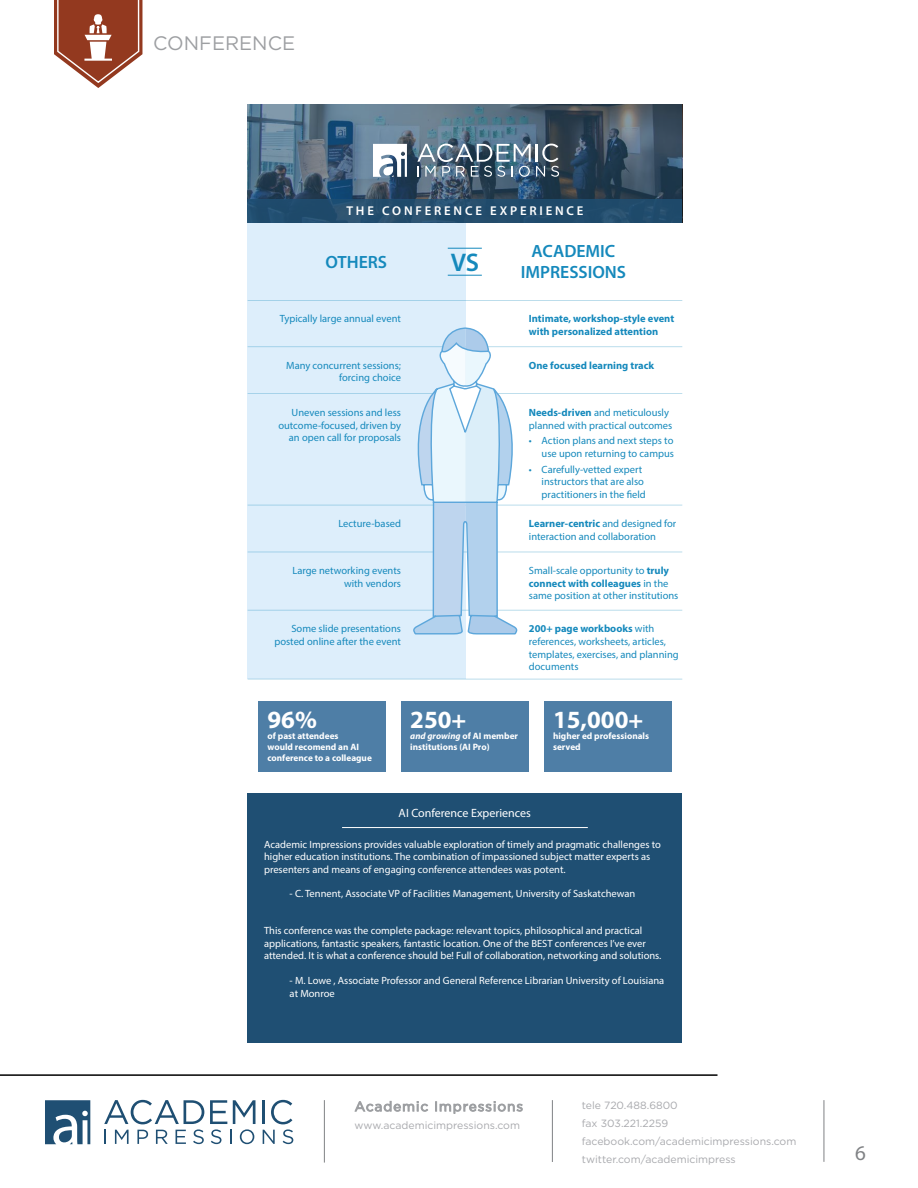
<style>
.page{position:relative;width:918px;height:1188px;background:#fff}
.page>*{position:absolute;margin:0;border:0;box-sizing:border-box;transform-origin:0 0}
.t1{font:600 25.5px "Myriad Pro";color:#1589bc}
.t2{font:700 24.9px "Myriad Pro";color:#fff}
.t3{font:21px "Myriad Pro";color:#808285}
.t4{font:19.5px "Gotham HTF";color:#9d9fa2}
.t5{font:600 17.7px "Myriad Pro";color:#1589bc}
.t6{font:600 12.75px "Myriad Pro";letter-spacing:.22em;color:#fff}
.t7{font:12px "Myriad Pro";color:#fff}
.t8{font:10.5px/12.6px "Myriad Pro";color:#1589bc}
.t9{font:10.5px/12.6px "Myriad Pro";color:#fff}
.t10{font:10.5px/18px "Gotham HTF";color:#a8a9ad}
.t11{font:700 10.5px/12.6px "Myriad Pro";color:#1589bc}
.t12{font:700 9.3px/11.1px "Myriad Pro";color:#fff}
.s1{font-weight:700}
.s2{font-style:italic}
</style>
<div class="page">
<hr style="left:0;top:1074px;width:718px;height:2px;background:#000">
<hr style="left:262px;top:1100px;width:3px;height:24px;background:#1f4f73">
<svg style="left:104px;top:1100px;width:100px;height:44px"></svg>
<svg style="left:210px;top:1100px;width:45px;height:44px"></svg>
<svg style="left:263px;top:1100px;width:30px;height:44px"></svg>
<svg style="left:45px;top:1100px;width:45px;height:44px"></svg>
<hr style="left:324px;top:1100px;width:1px;height:63px;background:#808285">
<hr style="left:824px;top:1100px;width:1px;height:62px;background:#808285">
<hr style="left:552px;top:1100px;width:1px;height:62px;background:#808285">
<svg style="left:354px;top:1101px;width:74px;height:11px"></svg>
<svg style="left:435px;top:1101px;width:88px;height:13px"></svg>
<svg style="left:54px;top:0;width:88px;height:88px"></svg>
<div style="left:248px;top:793px;width:434px;height:249px;background:#1f4f73"></div>
<div style="left:248px;top:220px;width:218px;height:459px;background:#ddeefb"></div>
<hr style="left:248px;top:300px;width:434px;height:1px;background:#1589bc">
<hr style="left:248px;top:346px;width:434px;height:1px;background:#1589bc">
<hr style="left:248px;top:393px;width:434px;height:1px;background:#1589bc">
<hr style="left:248px;top:505px;width:434px;height:1px;background:#1589bc">
<hr style="left:248px;top:552px;width:434px;height:1px;background:#1589bc">
<hr style="left:248px;top:610px;width:434px;height:1px;background:#1589bc">
<hr style="left:248px;top:679px;width:434px;height:1px;background:#1589bc">
<svg style="left:248px;top:104px;width:434px;height:95px;background:#476074"></svg>
<div style="left:248px;top:199px;width:434px;height:24px;background:linear-gradient(to right,#244e6f,#214c6c)"></div>
<svg style="left:417px;top:144px;width:142px;height:33px;background:#6b8091"></svg>
<svg style="left:373px;top:144px;width:34px;height:33px"></svg>
<hr style="left:342px;top:827px;width:246px;height:1px;background:#fff">
<hr style="left:448px;top:275px;width:34px;height:1px;background:#1589bc">
<hr style="left:448px;top:248px;width:34px;height:1px;background:#1589bc">
<div style="left:258px;top:701px;width:128px;height:71px;background:#4e7ea6"></div>
<div style="left:401px;top:701px;width:128px;height:71px;background:#4e7ea6"></div>
<div style="left:544px;top:701px;width:128px;height:71px;background:#4e7ea6"></div>
<svg style="left:409px;top:327px;width:113px;height:308px"></svg>
<h3 class="t4" style="left:153px;top:33px;width:143px">CONFERENCE</h3>
<p class="t6" style="left:346px;top:203px;width:239px">THE CONFERENCE EXPERIENCE</p>
<p class="t1" style="left:451px;top:246px;width:30px">VS</p>
<p class="t5" style="left:532px;top:240px;width:85px">ACADEMIC</p>
<p class="t5" style="left:521px;top:261px;width:107px">IMPRESSIONS</p>
<p class="t5" style="left:325px;top:251px;width:63px">OTHERS</p>
<p class="t8" style="left:280px;top:312px;width:123px">Typically large annual event</p>
<p class="t8" style="left:286px;top:359px;width:116px">Many concurrent sessions;</p>
<p class="t11" style="left:529px;top:358px;width:127px">One focused learning track</p>
<p class="t8" style="left:339px;top:371px;width:63px">forcing choice</p>
<p class="t8" style="left:529px;top:406px;width:145px"><span class="s1">Needs-driven</span> and meticulously planned with practical outcomes</p>
<p class="t8" style="left:529px;top:434px;width:147px;text-align:right">• Action plans and next steps to use upon returning to campus</p>
<p class="t8" style="left:542px;top:463px;width:106px;text-indent:-13px">• Carefully-vetted expert instructors that are also practitioners in the field</p>
<p class="t11" style="left:529px;top:312px;width:147px">Intimate, workshop-style event with personalized attention</p>
<p class="t8" style="left:292px;top:406px;width:111px">Uneven sessions and less</p>
<p class="t8" style="left:278px;top:419px;width:124px">outcome-focused, driven by</p>
<p class="t8" style="left:289px;top:431px;width:114px">an open call for proposals</p>
<p class="t8" style="left:338px;top:517px;width:64px">Lecture-based</p>
<p class="t8" style="left:529px;top:517px;width:149px"><span class="s1">Learner-centric</span> and designed for interaction and collaboration</p>
<p class="t8" style="left:292px;top:564px;width:110px">Large networking events</p>
<p class="t8" style="left:344px;top:577px;width:59px">with vendors</p>
<p class="t8" style="left:529px;top:564px;width:151px">Small-scale opportunity to <span class="s1">truly connect with colleagues</span> in the same position at other institutions</p>
<p class="t8" style="left:291px;top:622px;width:111px">Some slide presentations</p>
<p class="t8" style="left:274px;top:635px;width:128px">posted online after the event</p>
<p class="t8" style="left:529px;top:622px;width:151px"><span class="s1">200+ page workbooks</span> with references, worksheets, articles, templates, exercises, and planning documents</p>
<p class="t2" style="left:267px;top:704px;width:51px">96%</p>
<p class="t12" style="left:267px;top:730px;width:106px">of past attendees<br>would recomend an AI conference to a colleague</p>
<p class="t2" style="left:410px;top:704px;width:58px">250+</p>
<p class="t12" style="left:410px;top:730px;width:109px"><span class="s2">and growing</span> of AI member institutions (AI Pro)</p>
<p class="t2" style="left:553px;top:704px;width:92px">15,000+</p>
<p class="t12" style="left:553px;top:730px;width:98px">higher ed professionals served</p>
<p class="t7" style="left:399px;top:806px;width:134px">AI Conference Experiences</p>
<p class="t9" style="left:264px;top:838px;width:398px">Academic Impressions provides valuable exploration of timely and pragmatic challenges to higher education institutions. The combination of impassioned subject matter experts as presenters and means of engaging conference attendees was potent.</p>
<p class="t9" style="left:290px;top:887px;width:347px">- C. Tennent, Associate VP of Facilities Management, University of Saskatchewan</p>
<p class="t9" style="left:264px;top:924px;width:399px">This conference was the complete package: relevant topics, philosophical and practical applications, fantastic speakers, fantastic location. One of the BEST conferences I’ve ever attended. It is what a conference should be! Full of collaboration, networking and solutions.</p>
<p class="t9" style="left:290px;top:974px;width:376px">- M. Lowe , Associate Professor and General Reference Librarian University of Louisiana at Monroe</p>
<p class="t10" style="left:355px;top:1116px;width:167px">www.academicimpressions.com</p>
<p class="t10" style="left:582px;top:1096px;width:216px">tele 720.488.6800<br>fax 303.221.2259 facebook.com/academicimpressions.com twitter.com/academicimpress</p>
<h3 class="t3" style="left:855px;top:1140px;width:12px">6</h3>
</div>
